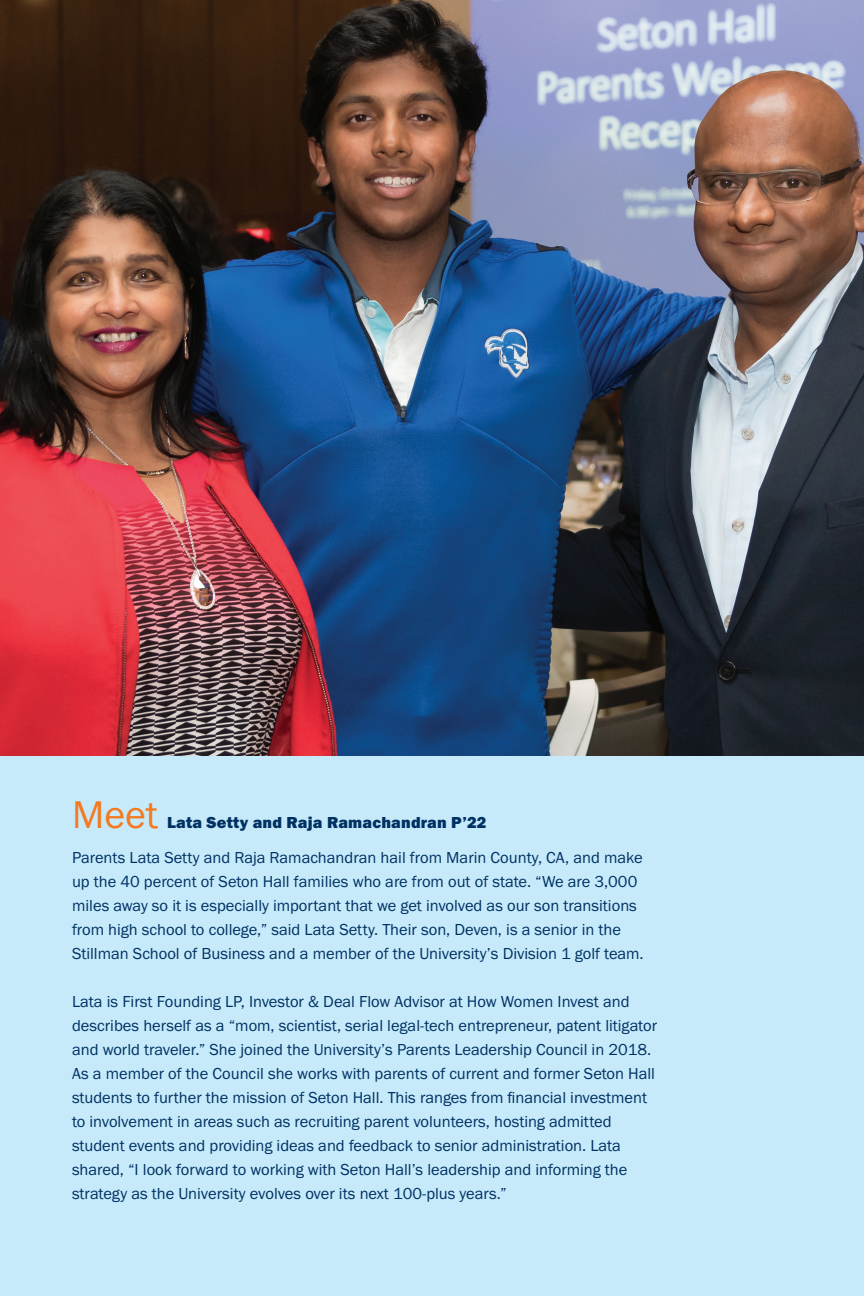
<style>
.page{position:relative;width:864px;height:1296px;background:#fff}
.page>*{position:absolute;margin:0;border:0;box-sizing:border-box;transform-origin:0 0}
.t1{font:40px "Franklin Gothic URW Boo";color:#f47921}
.t2{font:16.4px/24px "Franklin Gothic URW Boo";color:#003163}
.t3{font:16.4px "Franklin Gothic URW Hea";letter-spacing:.01em;color:#003163}
</style>
<div class="page">
<img style="left:0;top:0;width:864px;height:756px">
<div style="left:0;top:756px;width:864px;height:540px;background:#c6eafa"></div>
<p class="t1" style="left:72px;top:790px;width:88px">Meet</p>
<p class="t3" style="left:167px;top:812px;width:321px">Lata Setty and Raja Ramachandran P’22</p>
<p class="t2" style="left:72px;top:845px;width:573px">Parents Lata Setty and Raja Ramachandran hail from Marin County, CA, and make up the 40 percent of Seton Hall families who are from out of state. “We are 3,000 miles away so it is especially important that we get involved as our son transitions from high school to college,” said Lata Setty. Their son, Deven, is a senior in the Stillman School of Business and a member of the University’s Division 1 golf team.</p>
<p class="t2" style="left:72px;top:989px;width:587px">Lata is First Founding LP, Investor &amp; Deal Flow Advisor at How Women Invest and describes herself as a “mom, scientist, serial legal-tech entrepreneur, patent litigator and world traveler.” She joined the University’s Parents Leadership Council in 2018.<br>As a member of the Council she works with parents of current and former Seton Hall students to further the mission of Seton Hall. This ranges from financial investment to involvement in areas such as recruiting parent volunteers, hosting admitted student events and providing ideas and feedback to senior administration. Lata shared, “I look forward to working with Seton Hall’s leadership and informing the strategy as the University evolves over its next 100-plus years.”</p>
</div>
